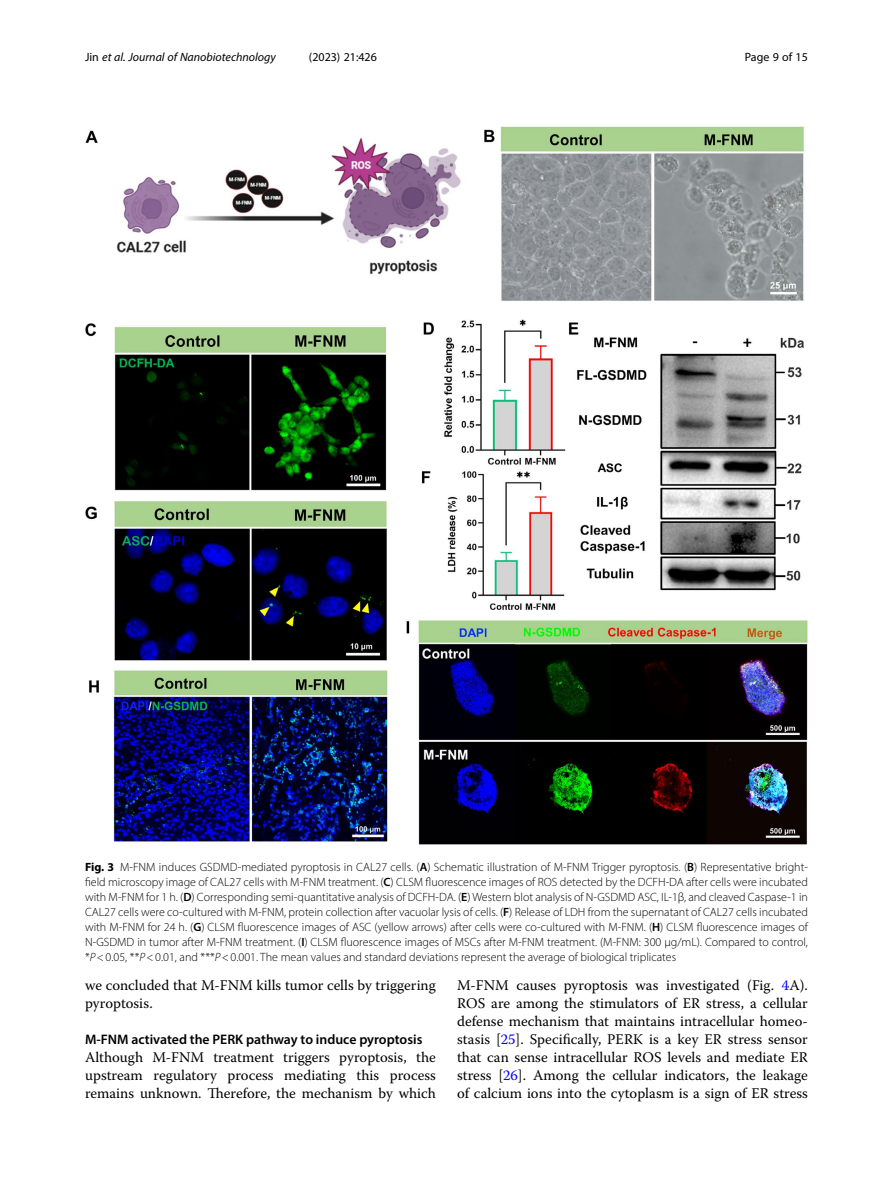
<style>
.page{position:relative;width:893px;height:1191px;background:#fff}
.page>*{position:absolute;margin:0;border:0;box-sizing:border-box;transform-origin:0 0}
.Body_Text{font:14.7px/18px "Warnock Pro";color:#000;text-align:justify}
.Head_2{font:600 13.8px "Myriad Pro";color:#000}
.Figure_Caption{font:300 12px/15px "Myriad Pro";color:#000;text-align:justify}
.t1{font:italic 12px "Myriad Pro";color:#000}
.t2{font:12px "Myriad Pro";color:#000}
.s1{font-style:normal}
.s2{font-weight:700}
.s3{font-weight:600}
.s4{font-style:italic}
.s5{color:#00f}
</style>
<div class="page">
<img style="left:85px;top:126px;width:723px;height:718px">
<p class="t1" style="left:85px;top:50px;width:192px"><span class="s1">Jin</span> et al. Journal of Nanobiotechnology</p>
<p class="t2" style="left:309px;top:50px;width:70px">(2023) 21:426</p>
<p class="t2" style="left:745px;top:50px;width:65px">Page 9 of 15</p>
<p class="Figure_Caption" style="left:85px;top:859px;width:724px"><span class="s2">Fig. 3</span> M-FNM induces GSDMD-mediated pyroptosis in CAL27 cells. (<span class="s3">A</span>) Schematic illustration of M-FNM Trigger pyroptosis. (<span class="s3">B</span>) Representative bright&shy;field microscopy image of CAL27 cells with M-FNM treatment. (<span class="s3">C</span>) CLSM fluorescence images of ROS detected by the DCFH-DA after cells were incubated with M-FNM for 1 h. (<span class="s3">D</span>) Corresponding semi-quantitative analysis of DCFH-DA. (<span class="s3">E</span>) Western blot analysis of N-GSDMD ASC, IL-1β, and cleaved Caspase-1 in CAL27 cells were co-cultured with M-FNM, protein collection after vacuolar lysis of cells. (<span class="s3">F</span>) Release of LDH from the supernatant of CAL27 cells incubated with M-FNM for 24 h. (<span class="s3">G</span>) CLSM fluorescence images of ASC (yellow arrows) after cells were co-cultured with M-FNM. (<span class="s3">H</span>) CLSM fluorescence images of N-GSDMD in tumor after M-FNM treatment. (<span class="s3">I</span>) CLSM fluorescence images of MSCs after M-FNM treatment. (M-FNM: 300 µg/mL). Compared to control, *<span class="s4">P</span>&lt;0.05, **<span class="s4">P</span>&lt;0.01, and ***<span class="s4">P</span>&lt;0.001. The mean values and standard deviations represent the average of biological triplicates</p>
<p class="Body_Text" style="left:85px;top:976px;width:352px">we concluded that M-FNM kills tumor cells by triggering pyroptosis.</p>
<p class="Head_2" style="left:85px;top:1031px;width:339px">M-FNM activated the PERK pathway to induce pyroptosis</p>
<p class="Body_Text" style="left:85px;top:1048px;width:352px">Although M-FNM treatment triggers pyroptosis, the upstream regulatory process mediating this process remains unknown. Therefore, the mechanism by which</p>
<p class="Body_Text" style="left:457px;top:976px;width:352px">M-FNM causes pyroptosis was investigated (Fig. <span class="s5">4</span>A).<br>ROS are among the stimulators of ER stress, a cellular defense mechanism that maintains intracellular homeo&shy;stasis [<span class="s5">25</span>]. Specifically, PERK is a key ER stress sensor that can sense intracellular ROS levels and mediate ER stress [<span class="s5">26</span>]. Among the cellular indicators, the leakage of calcium ions into the cytoplasm is a sign of ER stress</p>
</div>
